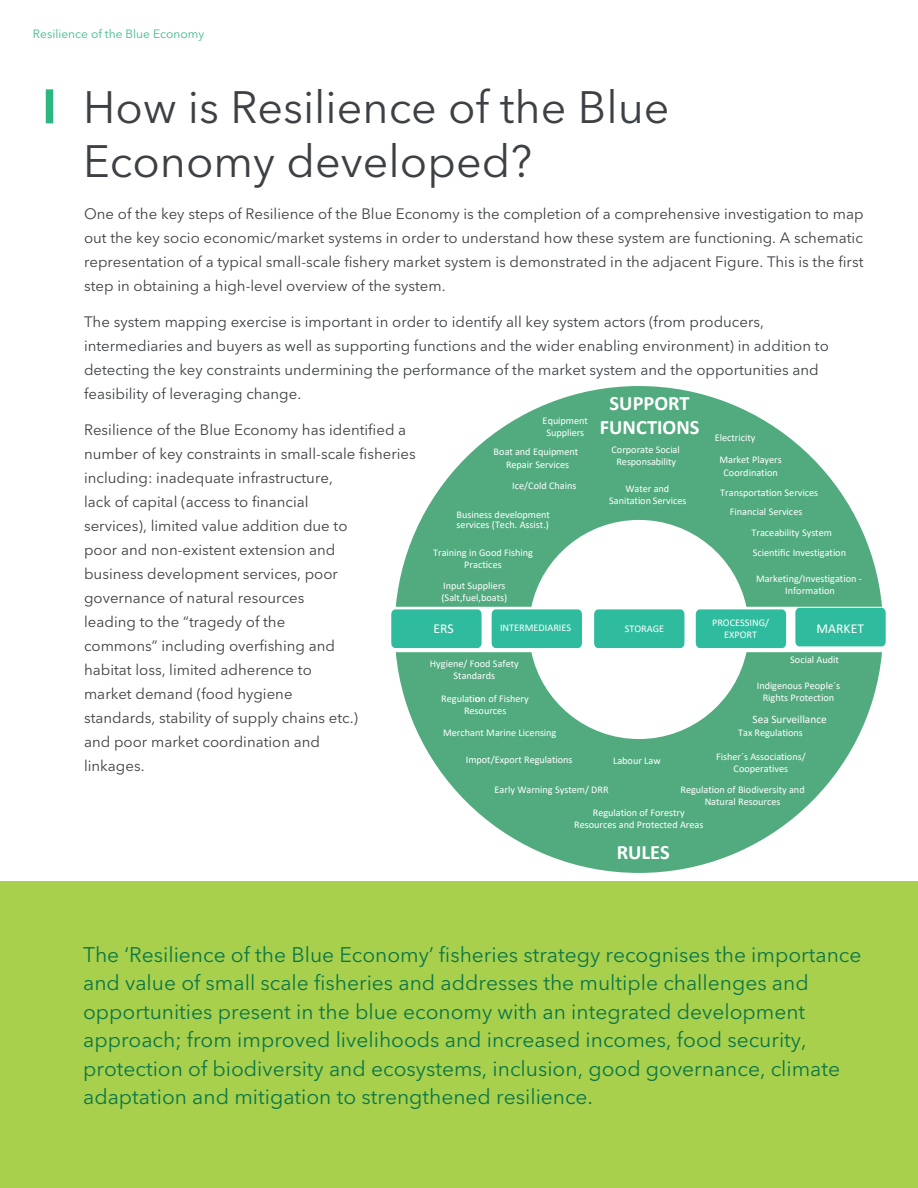
<style>
.page{position:relative;width:918px;height:1188px;background:#fff}
.page>*{position:absolute;margin:0;border:0;box-sizing:border-box;transform-origin:0 0}
.t1{font:45px/54px "Avenir Next LT Pro";color:#3d4044}
.t2{font:21px/28.5px "Avenir Next LT Pro";color:#0b7747}
.t3{font:700 20.4px/24.6px "Calibri";color:#fff;text-align:center}
.t4{font:15px/24px "Avenir Next LT Pro";color:#3d4044}
.t5{font:13.65px "Calibri";color:#fff}
.t6{font:12px "Avenir Next LT Pro";color:#41bb8a}
.t7{font:11.25px "Calibri";color:#fff}
.t8{font:10.2px/12.3px "Calibri";color:#fff;text-align:center}
.s1{font-family:"Myriad Pro"}
</style>
<div class="page">
<div style="left:46px;top:89px;width:7px;height:34px;background:#2cb77f"></div>
<div style="left:0;top:882px;width:918px;height:306px;background:#a8d04d"></div>
<div style="left:391px;top:609px;width:91px;height:39px;background:#2fbc9e"></div>
<div style="left:492px;top:609px;width:90px;height:39px;background:#2fbc9e"></div>
<div style="left:594px;top:609px;width:90px;height:39px;background:#2fbc9e"></div>
<div style="left:696px;top:609px;width:90px;height:39px;background:#2fbc9e"></div>
<div style="left:795px;top:608px;width:91px;height:38px;background:#2fbc9e"></div>
<svg style="left:396px;top:652px;width:486px;height:221px;fill:#51ab7f"></svg>
<svg style="left:396px;top:386px;width:486px;height:221px;fill:#51ab7f"></svg>
<p class="t6" style="left:33px;top:27px;width:173px">Resilience of the Blue Economy</p>
<h1 class="t1" style="left:83px;top:81px;width:588px">How is Resilience of the Blue<br>Economy developed?</h1>
<p class="t4" style="left:84px;top:201px;width:781px;text-align:justify">One of the key steps of Resilience of the Blue Economy is the completion of a comprehensive investigation to map out the key socio economic/market systems in order to understand how these system are functioning. A schematic representation of a typical small-scale fishery market system is demonstrated in the adjacent Figure. This is the first step in obtaining a high-level overview of the system.</p>
<p class="t4" style="left:84px;top:309px;width:746px">The system mapping exercise is important in order to identify all key system actors (from producers, intermediaries and buyers as well as supporting functions and the wider enabling environment) in addition to detecting the key constraints undermining the performance of the market system and the opportunities and feasibility of leveraging change.</p>
<p class="t4" style="left:84px;top:417px;width:333px">Resilience of the Blue Economy has identified a number of key constraints in small-scale fisheries including: inadequate infrastructure,<br>lack of capital (access to financial<br>services), limited value addition due to<br>poor and non-existent extension and<br>business development services, poor governance of natural resources<br>leading to the “tragedy of the<br>commons” including overfishing and<br>habitat loss, limited adherence to<br>market demand (food hygiene<br>standards, stability of supply chains etc.)<br>and poor market coordination and<br>linkages.</p>
<h3 class="t3" style="left:600px;top:391px;width:101px">SUPPORT<br>FUNCTIONS</h3>
<p class="t8" style="left:543px;top:414px;width:47px">Equipment<br>Suppliers</p>
<p class="t8" style="left:715px;top:431px;width:42px">Electricity</p>
<p class="t8" style="left:612px;top:443px;width:70px">Corporate Social<br>Responsability</p>
<p class="t8" style="left:494px;top:446px;width:86px">Boat and Equipment<br>Repair Services</p>
<p class="t8" style="left:719px;top:454px;width:64px">Market Players<br>Coordina<span class="s1">ti</span>on</p>
<p class="t8" style="left:512px;top:479px;width:66px">Ice/Cold Chains</p>
<p class="t8" style="left:609px;top:482px;width:79px">Water and<br>Sanita<span class="s1">ti</span>on Services</p>
<p class="t8" style="left:720px;top:487px;width:100px">Transporta<span class="s1">ti</span>on Services</p>
<p class="t8" style="left:730px;top:505px;width:74px">Financial Services</p>
<p class="t8" style="left:457px;top:509px;width:95px;line-height:10.6px;text-align:left">Business development services (Tech. Assist.)</p>
<p class="t8" style="left:751px;top:527px;width:82px">Traceability System</p>
<p class="t8" style="left:753px;top:546px;width:95px">Scien<span class="s1">ti</span>fic Inves<span class="s1">ti</span>ga<span class="s1">ti</span>on</p>
<p class="t8" style="left:756px;top:572px;width:107px">Marke<span class="s1">ti</span>ng/Inves<span class="s1">ti</span>ga<span class="s1">ti</span>on -<br>Informa<span class="s1">ti</span>on</p>
<p class="t8" style="left:433px;top:546px;width:101px">Training in Good Fishing<br>Prac<span class="s1">tic</span>es</p>
<p class="t8" style="left:442px;top:579px;width:67px;text-align:left">Input Suppliers (Salt,fuel,boats)</p>
<p class="t5" style="left:434px;top:619px;width:22px">ERS</p>
<p class="t8" style="left:500px;top:621px;width:73px">INTERMEDIARIES</p>
<p class="t8" style="left:625px;top:622px;width:41px">STORAGE</p>
<p class="t8" style="left:712px;top:616px;width:58px">PROCESSING/<br>EXPORT</p>
<p class="t5" style="left:817px;top:619px;width:49px">MARKET</p>
<p class="t8" style="left:790px;top:654px;width:50px">Social Audit</p>
<p class="t8" style="left:430px;top:657px;width:90px">Hygiene/ Food Safety<br>Standards</p>
<p class="t8" style="left:757px;top:679px;width:85px">Indigenous People´s<br>Rights Protec<span class="s1">ti</span>on</p>
<p class="t8" style="left:441px;top:692px;width:89px">Regula<span class="s1">ti</span>on of Fishery<br>Resources</p>
<p class="t7" style="left:753px;top:712px;width:76px">Sea Surveillance</p>
<p class="t8" style="left:443px;top:727px;width:115px">Merchant Marine Licensing</p>
<p class="t8" style="left:738px;top:727px;width:66px">Tax Regula<span class="s1">ti</span>ons</p>
<p class="t8" style="left:716px;top:750px;width:91px">Fisher´s Associa<span class="s1">ti</span>ons/<br>Coopera<span class="s1">ti</span>ves</p>
<p class="t8" style="left:466px;top:753px;width:108px">Impot/Export Regula<span class="s1">ti</span>ons</p>
<p class="t8" style="left:613px;top:754px;width:49px">Labour Law</p>
<p class="t8" style="left:495px;top:783px;width:116px">Early Warning System/ DRR</p>
<p class="t8" style="left:681px;top:783px;width:126px">Regula<span class="s1">ti</span>on of Biodiversity and<br>Natural Resources</p>
<p class="t8" style="left:574px;top:806px;width:131px">Regula<span class="s1">ti</span>on of Forestry<br>Resources and Protected Areas</p>
<h3 class="t3" style="left:617px;top:840px;width:54px">RULES</h3>
<p class="t2" style="left:83px;top:940px;width:780px">The ‘Resilience of the Blue Economy’ fisheries strategy recognises the importance and value of small scale fisheries and addresses the multiple challenges and opportunities present in the blue economy with an integrated development approach; from improved livelihoods and increased incomes, food security, protection of biodiversity and ecosystems, inclusion, good governance, climate adaptation and mitigation to strengthened resilience.</p>
</div>
